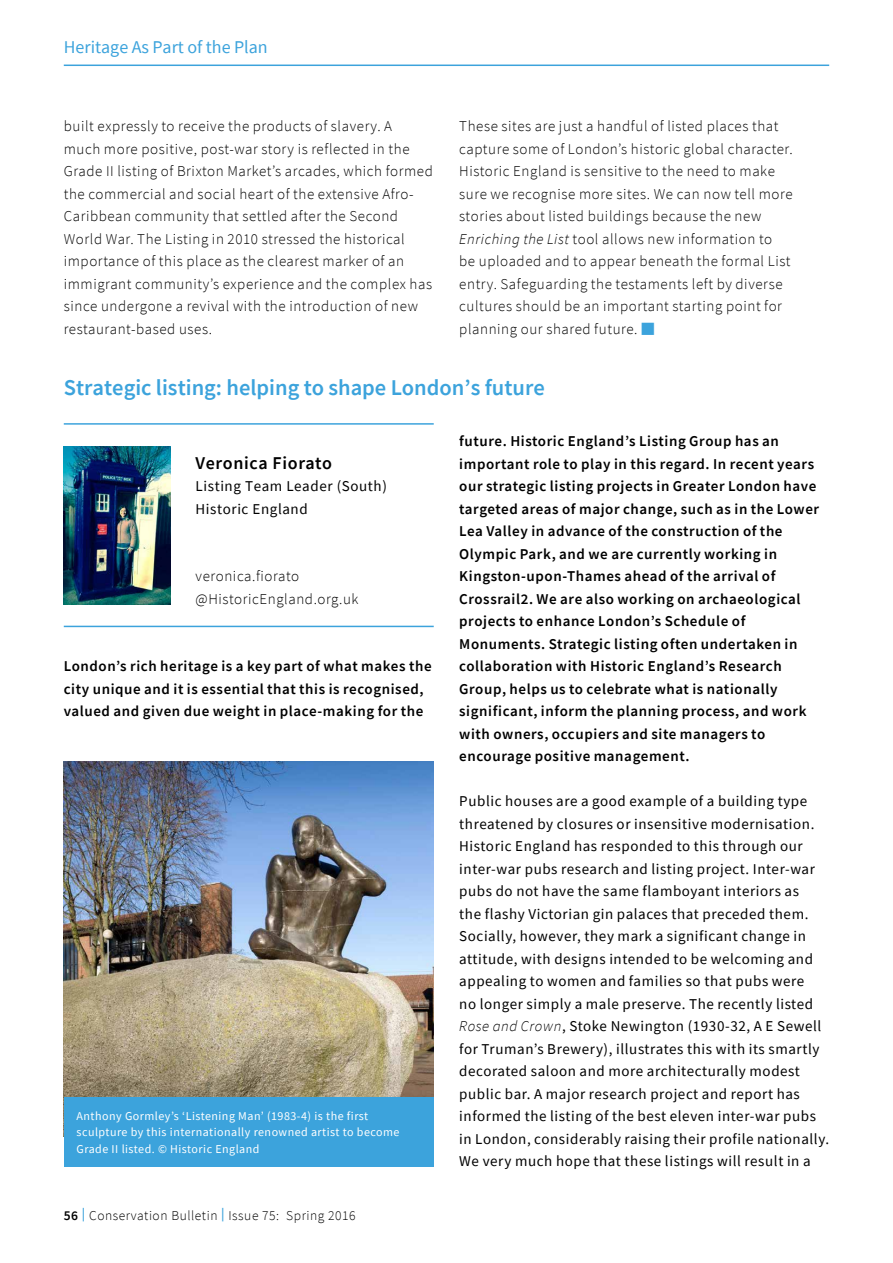
<style>
.page{position:relative;width:893px;height:1263px;background:#fff}
.page>*{position:absolute;margin:0;border:0;box-sizing:border-box;transform-origin:0 0}
.Heading_1{font:600 22.5px "Source Sans Pro";color:#3ca3dc}
.t1{font:18px "Source Sans Pro";color:#3ca3dc}
.t2{font:600 18px "Source Sans Pro";letter-spacing:.04em;color:#000}
.Body_text{font:300 15px/22.5px "Source Sans Pro";letter-spacing:.04em;color:#000}
.Body_text-2{font:15px/22.5px "Source Sans Pro";letter-spacing:.04em;color:#000}
.Intro_Text{font:600 15px/22.5px "Source Sans Pro";letter-spacing:.04em;color:#000}
.t3{font:300 13.5px "Source Sans Pro";letter-spacing:.04em;color:#000}
.Image_Captions{font:12px/16.5px "Source Sans Pro";letter-spacing:.04em;color:#fff}
.s1{font-style:italic}
.s2{color:#3ca3dc}
.s3{font-weight:600}
.s4{font-weight:600;color:#3ca3dc}
.s5{font-weight:300;font-style:italic}
</style>
<div class="page">
<hr style="left:64px;top:65px;width:765px;height:1px;background:#3ca3dc">
<img style="left:64px;top:446px;width:106px;height:158px">
<hr style="left:64px;top:626px;width:370px;height:1px;background:#3ca3dc">
<hr style="left:64px;top:423px;width:370px;height:2px;background:#3ca3dc">
<img style="left:64px;top:761px;width:370px;height:336px">
<div style="left:64px;top:1097px;width:370px;height:69px;background:#3ca3dc"></div>
<p class="t1" style="left:64px;top:36px;width:206px">Heritage As Part of the Plan</p>
<p class="Body_text" style="left:64px;top:115px;width:371px">built expressly to receive the products of slavery. A<br>much more positive, post-war story is reflected in the Grade II listing of Brixton Market’s arcades, which formed the commercial and social heart of the extensive Afro-Caribbean community that settled after the Second World War. The Listing in 2010 stressed the historical importance of this place as the clearest marker of an immigrant community’s experience and the complex has since undergone a revival with the introduction of new restaurant-based uses.</p>
<p class="Body_text" style="left:459px;top:115px;width:335px">These sites are just a handful of listed places that capture some of London’s historic global character.<br>Historic England is sensitive to the need to make sure we recognise more sites. We can now tell more stories about listed buildings because the new <span class="s1">Enriching the List</span> tool allows new information to<br>be uploaded and to appear beneath the formal List entry. Safeguarding the testaments left by diverse cultures should be an important starting point for planning our shared future. <span class="s2">■</span></p>
<p class="Heading_1" style="left:64px;top:373px;width:482px">Strategic listing: helping to shape London’s future</p>
<p class="t2" style="left:196px;top:451px;width:138px">Veronica Fiorato</p>
<p class="Body_text-2" style="left:196px;top:475px;width:193px">Listing Team Leader (South)<br>Historic England</p>
<p class="Body_text" style="left:196px;top:565px;width:164px">veronica.fiorato @HistoricEngland.org.uk</p>
<p class="Intro_Text" style="left:64px;top:655px;width:369px">London’s rich heritage is a key part of what makes the city unique and it is essential that this is recognised, valued and given due weight in place-making for the</p>
<p class="Image_Captions" style="left:77px;top:1107px;width:324px">Anthony Gormley’s ‘Listening Man’ (1983-4) is the first sculpture by this internationally renowned artist to become<br>Grade II listed. © Historic England</p>
<p class="t3" style="left:64px;top:1207px;width:293px"><span class="s3">56</span> <span class="s4">|</span> Conservation Bulletin <span class="s4">|</span> Issue 75: Spring 2016</p>
<p class="Intro_Text" style="left:459px;top:430px;width:361px">future. Historic England’s Listing Group has an important role to play in this regard. In recent years our strategic listing projects in Greater London have targeted areas of major change, such as in the Lower Lea Valley in advance of the construction of the Olympic Park, and we are currently working in Kingston-upon-Thames ahead of the arrival of Crossrail2. We are also working on archaeological projects to enhance London’s Schedule of Monuments. Strategic listing often undertaken in collaboration with Historic England’s Research Group, helps us to celebrate what is nationally significant, inform the planning process, and work with owners, occupiers and site managers to encourage positive management.</p>
<p class="Body_text-2" style="left:459px;top:790px;width:371px">Public houses are a good example of a building type threatened by closures or insensitive modernisation.<br>Historic England has responded to this through our inter-war pubs research and listing project. Inter-war pubs do not have the same flamboyant interiors as<br>the flashy Victorian gin palaces that preceded them.<br>Socially, however, they mark a significant change in attitude, with designs intended to be welcoming and appealing to women and families so that pubs were<br>no longer simply a male preserve. The recently listed <span class="s5">Rose and Crown</span>, Stoke Newington (1930-32, A E Sewell for Truman’s Brewery), illustrates this with its smartly decorated saloon and more architecturally modest public bar. A major research project and report has informed the listing of the best eleven inter-war pubs in London, considerably raising their profile nationally.<br>We very much hope that these listings will result in a</p>
</div>
